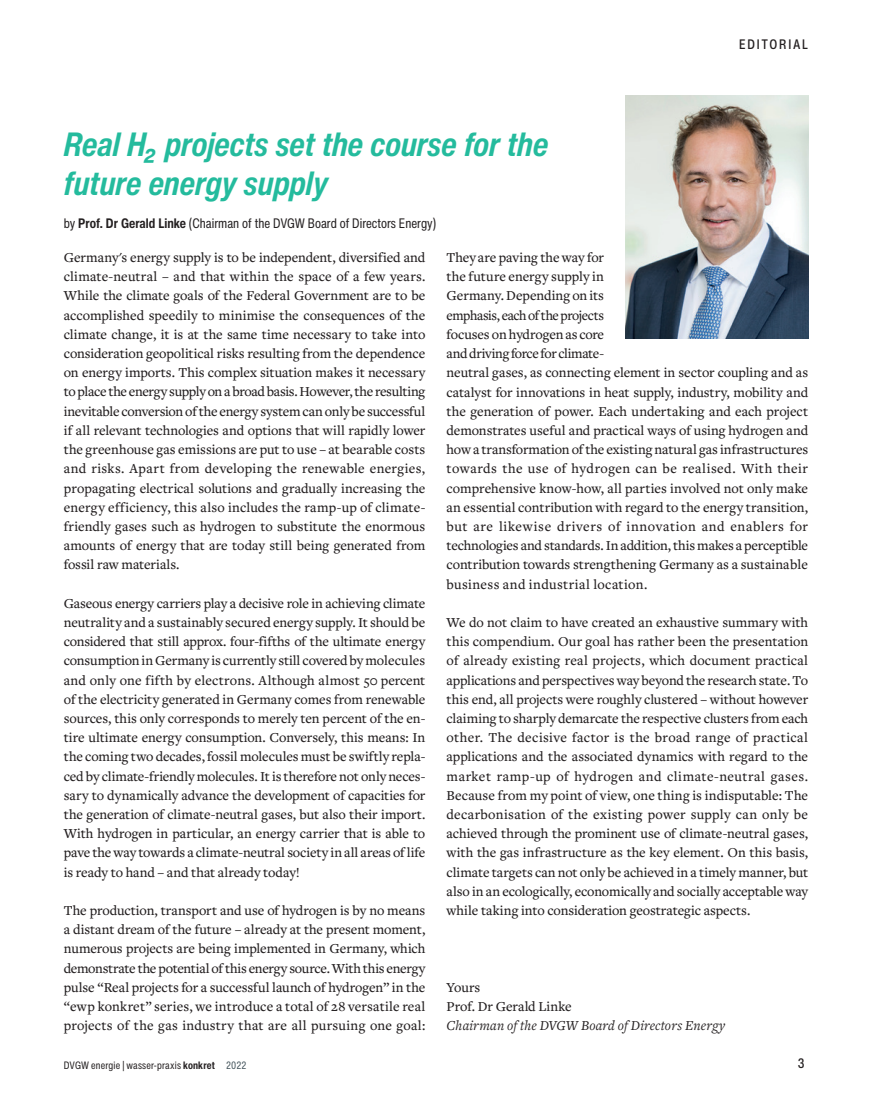
<style>
.page{position:relative;width:872px;height:1106px;background:#fff}
.page>*{position:absolute;margin:0;border:0;box-sizing:border-box;transform-origin:0 0}
.t1{font:italic 700 condensed 33px/39px "Helvetica Now Text";color:#24bb9d}
.t2{font:500 14.25px/19.2px "Freight Text Pro";color:#231f20;text-align:justify}
.t3{font:italic 14.25px "Freight Text Pro";letter-spacing:.01em;color:#231f20}
.t4{font:condensed 13.5px "Helvetica Now Text";color:#231f20}
.t5{font:500 condensed 13.5px "Helvetica Now Text";letter-spacing:.135em;color:#231f20}
.t6{font:condensed 10.5px "Helvetica Now Text";letter-spacing:.015em;color:#231f20}
.s1{font-weight:700}
.s2{color:#45555d}
</style>
<div class="page">
<img style="left:625px;top:96px;width:183px;height:243px">
<h1 class="t1" style="left:64px;top:125px;width:486px">Real H₂ projects set the course for the future energy supply</h1>
<p class="t4" style="left:64px;top:215px;width:374px">by <span class="s1">Prof. Dr Gerald Linke</span> (Chairman of the DVGW Board of Directors Energy)</p>
<p class="t5" style="left:739px;top:35px;width:71px">EDITORIAL</p>
<p class="t2" style="left:64px;top:247px;width:363px">Germany's energy supply is to be independent, diversified and climate-neutral – and that within the space of a few years.<br>While the climate goals of the Federal Government are to be accomplished speedily to minimise the consequences of the climate change, it is at the same time necessary to take into consideration geopolitical risks resulting from the dependence on energy imports. This complex situation makes it necessary to place the energy supply on a broad basis. However, the resulting inevitable conversion of the energy system can only be successful if all relevant technologies and options that will rapidly lower the greenhouse gas emissions are put to use – at bearable costs and risks. Apart from developing the renewable energies, propagating electrical solutions and gradually increasing the energy efficiency, this also includes the ramp-up of climate&shy;friendly gases such as hydrogen to substitute the enormous amounts of energy that are today still being generated from fossil raw materials.</p>
<p class="t2" style="left:64px;top:593px;width:363px">Gaseous energy carriers play a decisive role in achieving climate neutrality and a sustainably secured energy supply. It should be considered that still approx. four-fifths of the ultimate energy consumption in Germany is currently still covered by molecules and only one fifth by electrons. Although almost 50 percent of the electricity generated in Germany comes from renewable sources, this only corresponds to merely ten percent of the en&shy;tire ultimate energy consumption. Conversely, this means: In the coming two decades, fossil molecules must be swiftly repla&shy;ced by climate-friendly molecules. It is therefore not only neces&shy;sary to dynamically advance the development of capacities for the generation of climate-neutral gases, but also their import.<br>With hydrogen in particular, an energy carrier that is able to pave the way towards a climate-neutral society in all areas of life is ready to hand – and that already today!</p>
<p class="t2" style="left:64px;top:900px;width:363px">The production, transport and use of hydrogen is by no means a distant dream of the future – already at the present moment, numerous projects are being implemented in Germany, which demonstrate the potential of this energy source. With this energy pulse “Real projects for a successful launch of hydrogen” in the “ewp konkret” series, we introduce a total of 28 versatile real projects of the gas industry that are all pursuing one goal:</p>
<p class="t6" style="left:64px;top:1058px;width:184px">DVGW energie | wasser-praxis <span class="s1">konkret</span> <span class="s2">2022</span></p>
<p class="t2" style="left:446px;top:247px;width:363px;text-align:left">They are paving the way for<br>the future energy supply in<br>Germany. Depending on its<br>emphasis, each of the projects<br>focuses on hydrogen as core<br>and driving force for climate-<br>neutral gases, as connecting element in sector coupling and as catalyst for innovations in heat supply, industry, mobility and the generation of power. Each undertaking and each project demonstrates useful and practical ways of using hydrogen and how a transformation of the existing natural gas infrastructures towards the use of hydrogen can be realised. With their comprehensive know-how, all parties involved not only make an essential contribution with regard to the energy transition, but are likewise drivers of innovation and enablers for technologies and standards. In addition, this makes a perceptible contribution towards strengthening Germany as a sustainable business and industrial location.</p>
<p class="t2" style="left:446px;top:612px;width:363px">We do not claim to have created an exhaustive summary with this compendium. Our goal has rather been the presentation of already existing real projects, which document practical applications and perspectives way beyond the research state. To this end, all projects were roughly clustered – without however claiming to sharply demarcate the respective clusters from each other. The decisive factor is the broad range of practical applications and the associated dynamics with regard to the market ramp-up of hydrogen and climate-neutral gases.<br>Because from my point of view, one thing is indisputable: The decarbonisation of the existing power supply can only be achieved through the prominent use of climate-neutral gases, with the gas infrastructure as the key element. On this basis, climate targets can not only be achieved in a timely manner, but also in an ecologically, economically and socially acceptable way while taking into consideration geostrategic aspects.</p>
<p class="t2" style="left:446px;top:977px;width:127px">Yours<br>Prof. Dr Gerald Linke</p>
<p class="t3" style="left:446px;top:1016px;width:280px">Chairman of the DVGW Board of Directors Energy</p>
<p class="t5" style="left:798px;top:1054px;width:8px">3</p>
</div>
